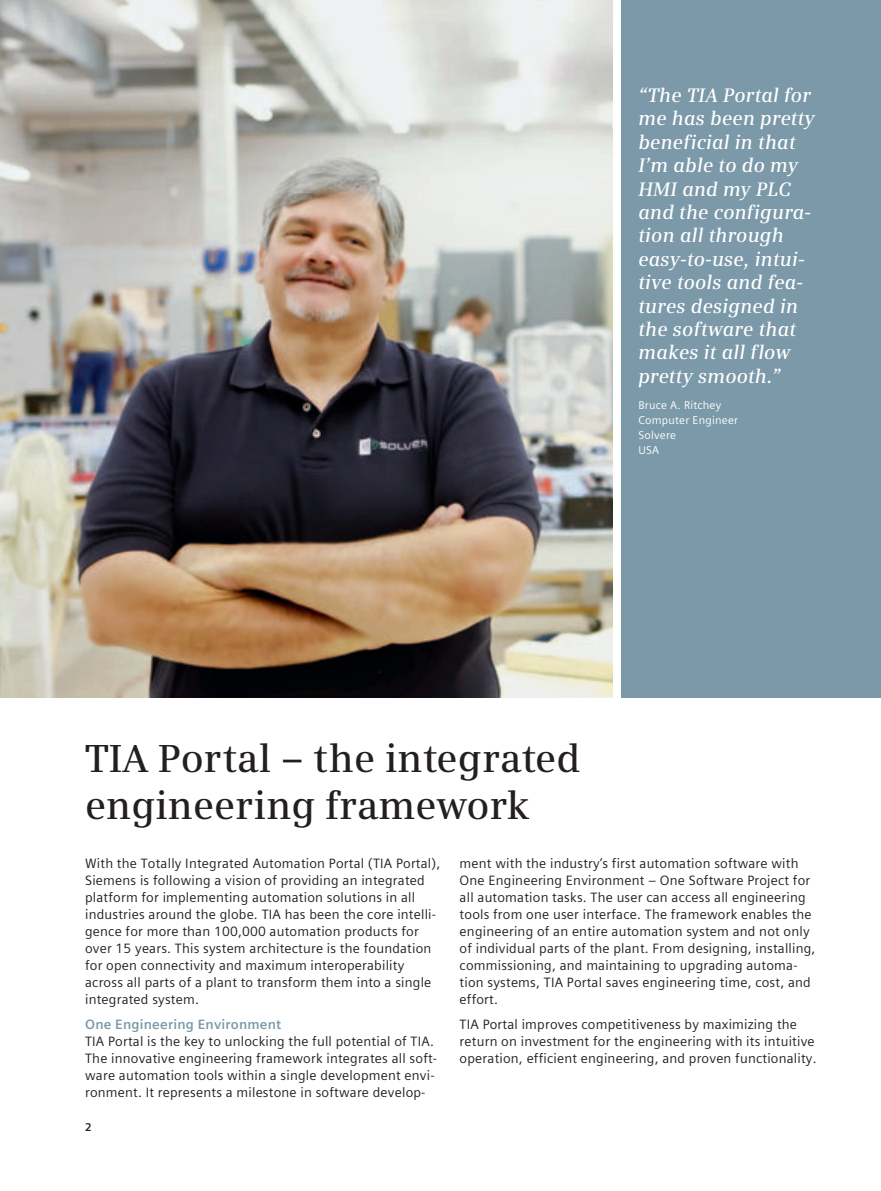
<style>
.page{position:relative;width:881px;height:1191px;background:#fff}
.page>*{position:absolute;margin:0;border:0;box-sizing:border-box;transform-origin:0 0}
.t1{font:600 39px/46.8px "Siemens Serif";color:#231f20}
.t2{font:italic 600 19.5px/23.4px "Siemens Serif";letter-spacing:.01em;color:#fff}
.t3{font:13.5px/17px "Siemens Sans Global";letter-spacing:.015em;color:#231f20}
.t4{font:700 13.5px "Siemens Sans Global";letter-spacing:.015em;color:#7b99a9}
.t5{font:11.25px/14.9px "Siemens Sans Global";letter-spacing:.02em;color:#fff}
.t6{font:700 11.25px "Siemens Sans Global";color:#231f20}
</style>
<div class="page">
<div style="left:621px;top:0;width:259px;height:697px;background:#7b99a9"></div>
<img style="left:0;top:0;width:612px;height:697px">
<hr style="left:0;top:921px;width:1px;height:34px;background:#7b99a9">
<h2 class="t2" style="left:638px;top:83px;width:178px">“The TIA Portal for me has been pretty beneficial in that<br>I’m able to do my<br>HMI and my PLC and the configura&shy;tion all through easy-to-use, intui&shy;tive tools and fea&shy;tures designed in the software that makes it all flow pretty smooth.”</h2>
<p class="t5" style="left:638px;top:398px;width:101px">Bruce A. Ritchey<br>Computer Engineer<br>Solvere<br>USA</p>
<h1 class="t1" style="left:85px;top:735px;width:497px">TIA Portal – the integrated engineering framework</h1>
<p class="t3" style="left:85px;top:854px;width:357px">With the Totally Integrated Automation Portal (TIA Portal), Siemens is following a vision of providing an integrated platform for implementing automation solutions in all industries around the globe. TIA has been the core intelli&shy;gence for more than 100,000 automation products for over 15 years. This system architecture is the foundation for open connectivity and maximum interoperability across all parts of a plant to transform them into a single integrated system.</p>
<p class="t4" style="left:85px;top:1014px;width:197px">One Engineering Environment</p>
<p class="t3" style="left:85px;top:1033px;width:353px">TIA Portal is the key to unlocking the full potential of TIA.<br>The innovative engineering framework integrates all soft&shy;ware automation tools within a single development envi&shy;ronment. It represents a milestone in software develop-</p>
<p class="t6" style="left:85px;top:1118px;width:8px">2</p>
<p class="t3" style="left:459px;top:854px;width:357px">ment with the industry’s first automation software with One Engineering Environment – One Software Project for all automation tasks. The user can access all engineering tools from one user interface. The framework enables the engineering of an entire automation system and not only of individual parts of the plant. From designing, installing, commissioning, and maintaining to upgrading automa&shy;tion systems, TIA Portal saves engineering time, cost, and effort.</p>
<p class="t3" style="left:459px;top:1016px;width:358px">TIA Portal improves competitiveness by maximizing the return on investment for the engineering with its intuitive operation, efficient engineering, and proven functionality.</p>
</div>
